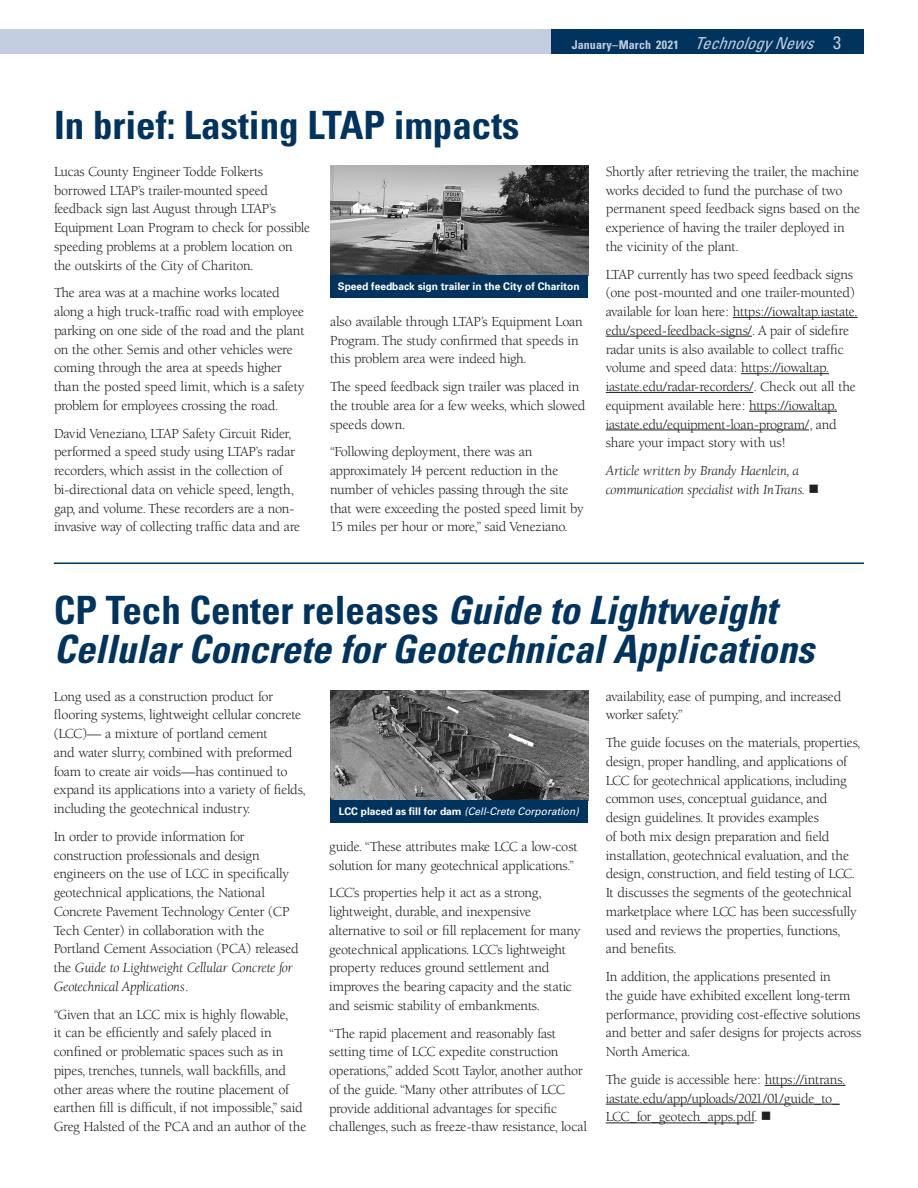
<style>
.page{position:relative;width:918px;height:1188px;background:#fff}
.page>*{position:absolute;margin:0;border:0;box-sizing:border-box;transform-origin:0 0}
.Headline{font:italic 700 condensed 39px/39px "Univers LT Std";color:#00345e}
.Headline-2{font:700 condensed 39px "Univers";color:#00345e}
.Body_text{font:14.25px/18.8px "Berkeley";letter-spacing:-.025em;color:#231f20}
.Body_text-2{font:italic 14.25px/18.8px "Berkeley";letter-spacing:-.01em;color:#231f20}
.t1{font:700 condensed 12px "Univers";letter-spacing:.01em;color:#c2cedf}
.t2{font:italic 10.5px "Univers LT Std";color:#fff}
.t3{font:700 10.5px "Univers";color:#fff}
.s1{font-family:"Univers LT Std";font-weight:400;font-style:italic;font-size:16.5px}
.s2{font-weight:400;font-size:18px}
.s3{font-family:"Univers";font-style:normal}
.s4{font-style:italic}
.s5{font-family:"Univers";font-weight:700;font-style:normal}
</style>
<div class="page">
<div style="left:0;top:30px;width:597px;height:24px;background:#c2cedf"></div>
<div style="left:551px;top:30px;width:313px;height:24px;background:#00345e"></div>
<img style="left:330px;top:165px;width:258px;height:110px">
<div style="left:330px;top:275px;width:258px;height:23px;background:#00345e"></div>
<hr style="left:733px;top:317px;width:125px;height:1px;background:#231f20">
<hr style="left:606px;top:336px;width:146px;height:1px;background:#231f20">
<hr style="left:741px;top:373px;width:88px;height:1px;background:#231f20">
<hr style="left:606px;top:392px;width:147px;height:1px;background:#231f20">
<hr style="left:749px;top:411px;width:88px;height:1px;background:#231f20">
<hr style="left:606px;top:430px;width:203px;height:1px;background:#231f20">
<hr style="left:54px;top:563px;width:810px;height:1px;background:#00345e">
<img style="left:330px;top:690px;width:258px;height:110px">
<div style="left:330px;top:800px;width:258px;height:23px;background:#00345e"></div>
<hr style="left:765px;top:1085px;width:81px;height:1px;background:#231f20">
<hr style="left:606px;top:1104px;width:234px;height:1px;background:#231f20">
<hr style="left:606px;top:1123px;width:148px;height:1px;background:#231f20">
<p class="t1" style="left:572px;top:37px;width:271px">January–March 2021 <span class="s1">Technology News</span> <span class="s2">3</span></p>
<h1 class="Headline-2" style="left:54px;top:101px;width:467px">In brief: Lasting LTAP impacts</h1>
<p class="Body_text" style="left:54px;top:162px;width:258px">Lucas County Engineer Todde Folkerts borrowed LTAP’s trailer-mounted speed feedback sign last August through LTAP’s Equipment Loan Program to check for possible speeding problems at a problem location on the outskirts of the City of Chariton.</p>
<p class="Body_text" style="left:54px;top:284px;width:252px">The area was at a machine works located along a high truck-traffic road with employee parking on one side of the road and the plant on the other. Semis and other vehicles were coming through the area at speeds higher than the posted speed limit, which is a safety problem for employees crossing the road.</p>
<p class="Body_text" style="left:54px;top:424px;width:248px">David Veneziano, LTAP Safety Circuit Rider, performed a speed study using LTAP’s radar recorders, which assist in the collection of bi-directional data on vehicle speed, length, gap, and volume. These recorders are a non&shy;invasive way of collecting traffic data and are</p>
<p class="t3" style="left:338px;top:280px;width:243px">Speed feedback sign trailer in the City of Chariton</p>
<p class="Body_text" style="left:330px;top:312px;width:254px">also available through LTAP’s Equipment Loan<br>Program. The study confirmed that speeds in this problem area were indeed high.</p>
<p class="Body_text" style="left:330px;top:378px;width:257px">The speed feedback sign trailer was placed in the trouble area for a few weeks, which slowed speeds down.</p>
<p class="Body_text" style="left:330px;top:443px;width:255px">“Following deployment, there was an approximately 14 percent reduction in the number of vehicles passing through the site that were exceeding the posted speed limit by 15 miles per hour or more,” said Veneziano.</p>
<p class="Body_text" style="left:606px;top:162px;width:256px">Shortly after retrieving the trailer, the machine works decided to fund the purchase of two permanent speed feedback signs based on the experience of having the trailer deployed in the vicinity of the plant.</p>
<p class="Body_text" style="left:606px;top:265px;width:253px">LTAP currently has two speed feedback signs (one post-mounted and one trailer-mounted) available for loan here: https://iowaltap.iastate. edu/speed-feedback-signs/. A pair of sidefire radar units is also available to collect traffic volume and speed data: https://iowaltap. iastate.edu/radar-recorders/. Check out all the equipment available here: https://iowaltap. iastate.edu/equipment-loan-program/, and share your impact story with us!</p>
<p class="Body_text-2" style="left:606px;top:462px;width:215px">Article written by Brandy Haenlein, a communication specialist with InTrans. ■</p>
<h1 class="Headline" style="left:54px;top:591px;width:762px"><span class="s3">CP Tech Center releases</span> Guide to Lightweight<br>Cellular Concrete for Geotechnical Applications</h1>
<p class="Body_text" style="left:54px;top:687px;width:253px">Long used as a construction product for flooring systems, lightweight cellular concrete (LCC)— a mixture of portland cement<br>and water slurry, combined with preformed foam to create air voids—has continued to expand its applications into a variety of fields, including the geotechnical industry.</p>
<p class="Body_text" style="left:54px;top:827px;width:247px">In order to provide information for construction professionals and design engineers on the use of LCC in specifically geotechnical applications, the National Concrete Pavement Technology Center (CP Tech Center) in collaboration with the Portland Cement Association (PCA) released the <span class="s4">Guide to Lightweight Cellular Concrete for Geotechnical Applications</span>.</p>
<p class="Body_text" style="left:54px;top:1005px;width:254px">“Given that an LCC mix is highly flowable,<br>it can be efficiently and safely placed in confined or problematic spaces such as in pipes, trenches, tunnels, wall backfills, and other areas where the routine placement of earthen fill is difficult, if not impossible,” said Greg Halsted of the PCA and an author of the</p>
<p class="Body_text" style="left:606px;top:687px;width:237px">availability, ease of pumping, and increased worker safety.”</p>
<p class="Body_text" style="left:606px;top:734px;width:256px">The guide focuses on the materials, properties, design, proper handling, and applications of LCC for geotechnical applications, including common uses, conceptual guidance, and design guidelines. It provides examples<br>of both mix design preparation and field installation, geotechnical evaluation, and the design, construction, and field testing of LCC.<br>It discusses the segments of the geotechnical marketplace where LCC has been successfully used and reviews the properties, functions, and benefits.</p>
<p class="Body_text" style="left:606px;top:968px;width:257px">In addition, the applications presented in<br>the guide have exhibited excellent long-term performance, providing cost-effective solutions and better and safer designs for projects across North America.</p>
<p class="Body_text" style="left:606px;top:1070px;width:241px">The guide is accessible here: https://intrans. iastate.edu/app/uploads/2021/01/guide_to_<br>LCC_for_geotech_apps.pdf. ■</p>
<p class="t2" style="left:339px;top:805px;width:241px"><span class="s5">LCC placed as fill for dam</span> (Cell-Crete Corporation)</p>
<p class="Body_text" style="left:329px;top:837px;width:250px">guide. “These attributes make LCC a low-cost solution for many geotechnical applications.”</p>
<p class="Body_text" style="left:329px;top:884px;width:253px">LCC’s properties help it act as a strong, lightweight, durable, and inexpensive alternative to soil or fill replacement for many geotechnical applications. LCC’s lightweight property reduces ground settlement and improves the bearing capacity and the static and seismic stability of embankments.</p>
<p class="Body_text" style="left:329px;top:1024px;width:259px">“The rapid placement and reasonably fast setting time of LCC expedite construction operations,” added Scott Taylor, another author of the guide. “Many other attributes of LCC provide additional advantages for specific challenges, such as freeze-thaw resistance, local</p>
</div>
